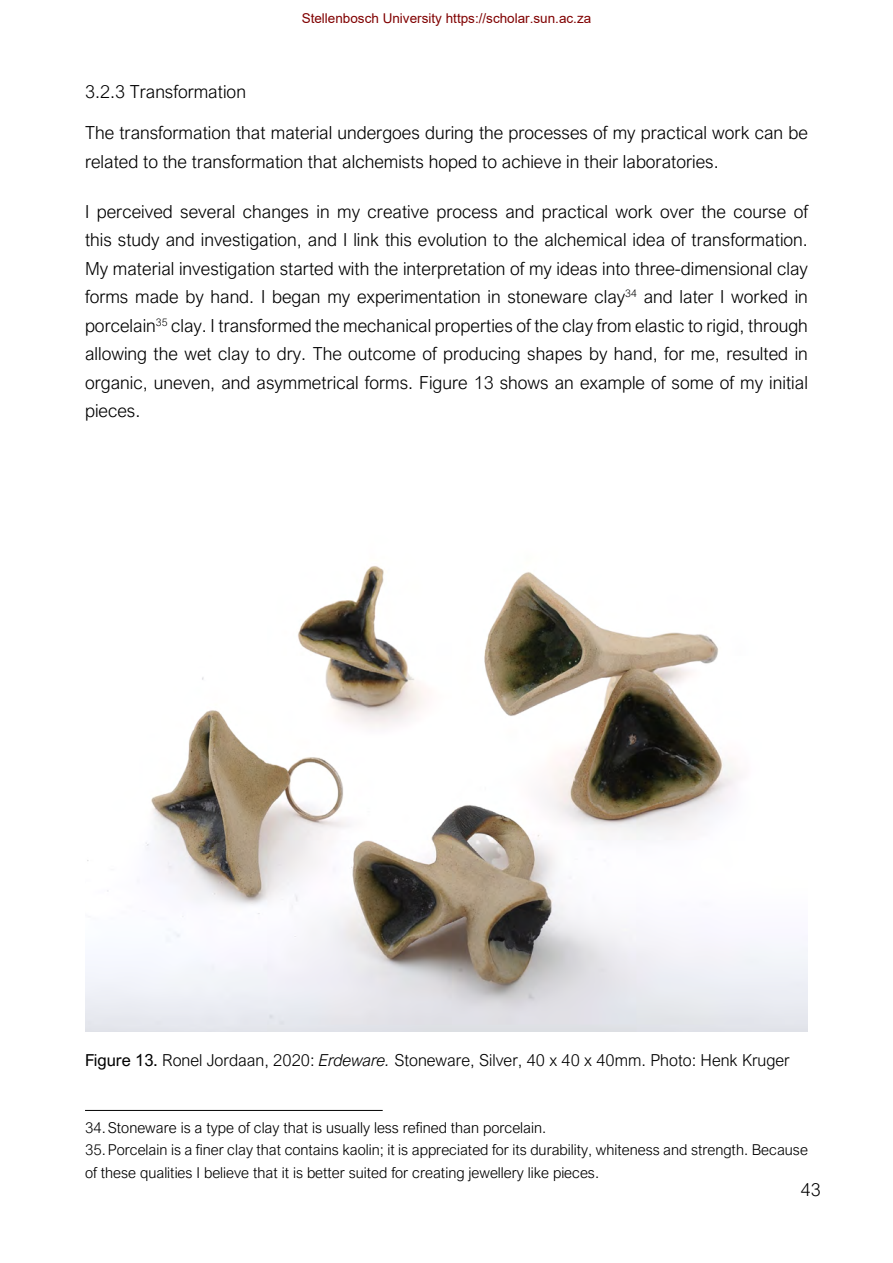
<style>
.page{position:relative;width:893px;height:1263px;background:#fff}
.page>*{position:absolute;margin:0;border:0;box-sizing:border-box;transform-origin:0 0}
.Heading_3{font:300 18px/28.5px "Arial Nova";color:#000}
.t1{font:300 16.5px "Arial Nova";color:#000}
.Footnote_Style{font:300 15px/22.5px "Arial Nova";color:#000}
.t2{font:13.5px "Arial";color:#800000}
.s1{font-weight:400}
.s2{font-style:italic}
</style>
<div class="page">
<hr style="left:85px;top:1110px;width:298px;height:1px;background:#000">
<img style="left:85px;top:566px;width:723px;height:466px">
<p class="t2" style="left:302px;top:9px;width:291px">Stellenbosch University https://scholar.sun.ac.za</p>
<p class="Heading_3" style="left:85px;top:78px;width:162px">3.2.3 Transformation</p>
<p class="Heading_3" style="left:85px;top:119px;width:724px">The transformation that material undergoes during the processes of my practical work can be related to the transformation that alchemists hoped to achieve in their laboratories.</p>
<p class="Heading_3" style="left:85px;top:197px;width:724px;text-align:justify">I perceived several changes in my creative process and practical work over the course of this study and investigation, and I link this evolution to the alchemical idea of transformation.<br>My material investigation started with the interpretation of my ideas into three-dimensional clay forms made by hand. I began my experimentation in stoneware clay<sup>34</sup> and later I worked in porcelain<sup>35</sup> clay. I transformed the mechanical properties of the clay from elastic to rigid, through allowing the wet clay to dry. The outcome of producing shapes by hand, for me, resulted in organic, uneven, and asymmetrical forms. Figure 13 shows an example of some of my initial pieces.</p>
<p class="t1" style="left:85px;top:1050px;width:706px"><span class="s1">Figure 13.</span> Ronel Jordaan, 2020: <span class="s2">Erdeware.</span> Stoneware, Silver, 40 x 40 x 40mm. Photo: Henk Kruger</p>
<p class="Footnote_Style" style="left:85px;top:1116px;width:463px">34.Stoneware is a type of clay that is usually less refined than porcelain.</p>
<p class="Footnote_Style" style="left:85px;top:1139px;width:724px">35.Porcelain is a finer clay that contains kaolin; it is appreciated for its durability, whiteness and strength. Because of these qualities I believe that it is better suited for creating jewellery like pieces.</p>
<p class="Heading_3" style="left:801px;top:1175px;width:22px">43</p>
</div>
